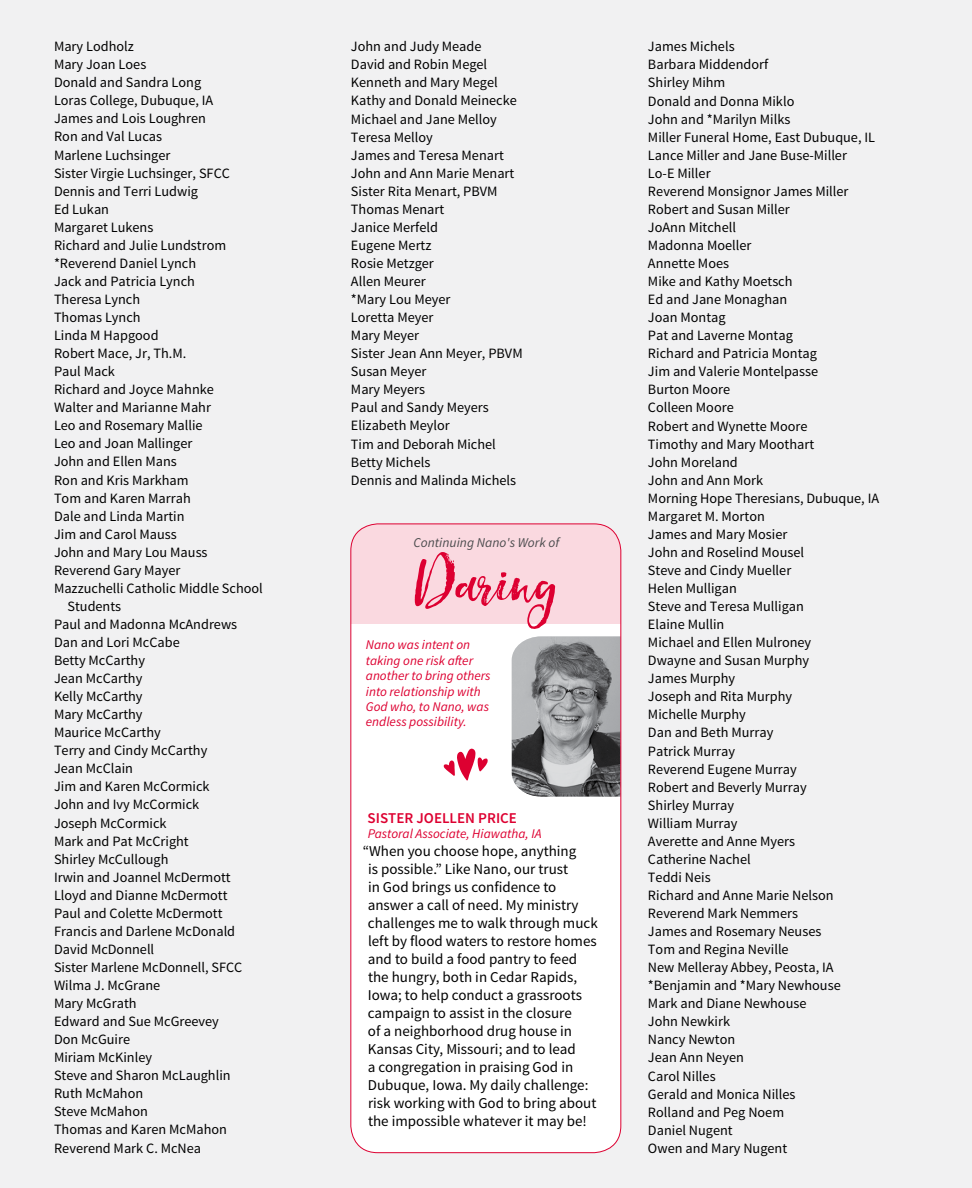
<style>
.page{position:relative;width:972px;height:1188px;background:#f1f1f2}
.page>*{position:absolute;margin:0;border:0;box-sizing:border-box;transform-origin:0 0}
.t1{font:84px "Hello Sunshine";color:#dd0031}
.t2{font:15px/18px "Source Sans Pro";color:#000}
.t3{font:600 15px "Source Sans Pro";color:#dd0031}
.t4{font:14.25px/18px "Source Sans Pro";color:#000}
.t5{font:italic 13.5px "Source Sans Pro";color:#4d4d4f}
.t6{font:italic 13.35px/15.3px "Source Sans Pro";color:#dd0031}
</style>
<div class="page">
<div style="left:351px;top:524px;width:270px;height:629px;background:#fff;border-radius:27px"></div>
<div style="left:351px;top:524px;width:270px;height:100px;background:#fad9e0"></div>
<img style="left:512px;top:636px;width:107px;height:161px">
<svg style="left:444px;top:749px;width:44px;height:32px"></svg>
<p class="t4" style="left:54px;top:38px;width:81px">Mary Lodholz</p>
<p class="t4" style="left:54px;top:56px;width:94px">Mary Joan Loes</p>
<p class="t4" style="left:54px;top:74px;width:149px">Donald and Sandra Long</p>
<p class="t4" style="left:54px;top:92px;width:161px">Loras College, Dubuque, IA</p>
<p class="t4" style="left:54px;top:110px;width:153px">James and Lois Loughren</p>
<p class="t4" style="left:54px;top:128px;width:110px">Ron and Val Lucas</p>
<p class="t4" style="left:54px;top:146px;width:118px">Marlene Luchsinger</p>
<p class="t4" style="left:54px;top:164px;width:177px">Sister Virgie Luchsinger, SFCC</p>
<p class="t4" style="left:54px;top:182px;width:146px">Dennis and Terri Ludwig</p>
<p class="t4" style="left:54px;top:200px;width:57px">Ed Lukan</p>
<p class="t4" style="left:54px;top:218px;width:101px">Margaret Lukens</p>
<p class="t4" style="left:54px;top:236px;width:174px">Richard and Julie Lundstrom</p>
<p class="t4" style="left:54px;top:254px;width:144px">*Reverend Daniel Lynch</p>
<p class="t4" style="left:54px;top:272px;width:143px">Jack and Patricia Lynch</p>
<p class="t4" style="left:54px;top:290px;width:88px">Theresa Lynch</p>
<p class="t4" style="left:54px;top:309px;width:88px">Thomas Lynch</p>
<p class="t4" style="left:54px;top:327px;width:106px">Linda M Hapgood</p>
<p class="t4" style="left:54px;top:345px;width:134px">Robert Mace, Jr, Th.M.</p>
<p class="t4" style="left:54px;top:363px;width:62px">Paul Mack</p>
<p class="t4" style="left:54px;top:381px;width:161px">Richard and Joyce Mahnke</p>
<p class="t4" style="left:54px;top:399px;width:159px">Walter and Marianne Mahr</p>
<p class="t4" style="left:54px;top:417px;width:150px">Leo and Rosemary Mallie</p>
<p class="t4" style="left:54px;top:435px;width:140px">Leo and Joan Mallinger</p>
<p class="t4" style="left:54px;top:453px;width:124px">John and Ellen Mans</p>
<p class="t4" style="left:54px;top:471px;width:136px">Ron and Kris Markham</p>
<p class="t4" style="left:54px;top:489px;width:138px">Tom and Karen Marrah</p>
<p class="t4" style="left:54px;top:507px;width:132px">Dale and Linda Martin</p>
<p class="t4" style="left:54px;top:525px;width:124px">Jim and Carol Mauss</p>
<p class="t4" style="left:54px;top:543px;width:155px">John and Mary Lou Mauss</p>
<p class="t4" style="left:54px;top:561px;width:128px">Reverend Gary Mayer</p>
<p class="t4" style="left:54px;top:579px;width:210px">Mazzuchelli Catholic Middle School</p>
<p class="t4" style="left:67px;top:597px;width:55px">Students</p>
<p class="t4" style="left:54px;top:615px;width:185px">Paul and Madonna McAndrews</p>
<p class="t4" style="left:54px;top:634px;width:127px">Dan and Lori McCabe</p>
<p class="t4" style="left:54px;top:652px;width:93px">Betty McCarthy</p>
<p class="t4" style="left:54px;top:670px;width:90px">Jean McCarthy</p>
<p class="t4" style="left:54px;top:688px;width:90px">Kelly McCarthy</p>
<p class="t4" style="left:54px;top:706px;width:90px">Mary McCarthy</p>
<p class="t4" style="left:54px;top:724px;width:108px">Maurice McCarthy</p>
<p class="t4" style="left:54px;top:742px;width:155px">Terry and Cindy McCarthy</p>
<p class="t4" style="left:54px;top:760px;width:81px">Jean McClain</p>
<p class="t4" style="left:54px;top:778px;width:157px">Jim and Karen McCormick</p>
<p class="t4" style="left:54px;top:796px;width:147px">John and Ivy McCormick</p>
<p class="t4" style="left:54px;top:814px;width:114px">Joseph McCormick</p>
<p class="t4" style="left:54px;top:832px;width:136px">Mark and Pat McCright</p>
<p class="t4" style="left:54px;top:850px;width:116px">Shirley McCullough</p>
<p class="t4" style="left:54px;top:868px;width:178px">Irwin and Joannel McDermott</p>
<p class="t4" style="left:54px;top:886px;width:175px">Lloyd and Dianne McDermott</p>
<p class="t4" style="left:54px;top:904px;width:170px">Paul and Colette McDermott</p>
<p class="t4" style="left:54px;top:922px;width:183px">Francis and Darlene McDonald</p>
<p class="t4" style="left:54px;top:940px;width:102px">David McDonnell</p>
<p class="t4" style="left:54px;top:958px;width:190px">Sister Marlene McDonnell, SFCC</p>
<p class="t4" style="left:54px;top:977px;width:108px">Wilma J. McGrane</p>
<p class="t4" style="left:54px;top:995px;width:84px">Mary McGrath</p>
<p class="t4" style="left:54px;top:1013px;width:166px">Edward and Sue McGreevey</p>
<p class="t4" style="left:54px;top:1031px;width:78px">Don McGuire</p>
<p class="t4" style="left:54px;top:1049px;width:100px">Miriam McKinley</p>
<p class="t4" style="left:54px;top:1067px;width:178px">Steve and Sharon McLaughlin</p>
<p class="t4" style="left:54px;top:1085px;width:91px">Ruth McMahon</p>
<p class="t4" style="left:54px;top:1103px;width:95px">Steve McMahon</p>
<p class="t4" style="left:54px;top:1121px;width:174px">Thomas and Karen McMahon</p>
<p class="t4" style="left:54px;top:1139px;width:149px">Reverend Mark C. McNea</p>
<p class="t4" style="left:351px;top:38px;width:173px">John and Judy Meade<br>David and Robin Megel<br>Kenneth and Mary Megel<br>Kathy and Donald Meinecke<br>Michael and Jane Melloy<br>Teresa Melloy<br>James and Teresa Menart<br>John and Ann Marie Menart<br>Sister Rita Menart, PBVM<br>Thomas Menart<br>Janice Merfeld<br>Eugene Mertz<br>Rosie Metzger<br>Allen Meurer<br>*Mary Lou Meyer<br>Loretta Meyer<br>Mary Meyer<br>Sister Jean Ann Meyer, PBVM<br>Susan Meyer<br>Mary Meyers<br>Paul and Sandy Meyers<br>Elizabeth Meylor<br>Tim and Deborah Michel<br>Betty Michels<br>Dennis and Malinda Michels</p>
<p class="t4" style="left:648px;top:38px;width:233px">James Michels<br>Barbara Middendorf<br>Shirley Mihm<br>Donald and Donna Miklo<br>John and *Marilyn Milks<br>Miller Funeral Home, East Dubuque, IL<br>Lance Miller and Jane Buse-Miller<br>Lo-E Miller<br>Reverend Monsignor James Miller<br>Robert and Susan Miller<br>JoAnn Mitchell<br>Madonna Moeller<br>Annette Moes<br>Mike and Kathy Moetsch<br>Ed and Jane Monaghan<br>Joan Montag<br>Pat and Laverne Montag<br>Richard and Patricia Montag<br>Jim and Valerie Montelpasse<br>Burton Moore<br>Colleen Moore<br>Robert and Wynette Moore<br>Timothy and Mary Moothart<br>John Moreland<br>John and Ann Mork<br>Morning Hope Theresians, Dubuque, IA<br>Margaret M. Morton<br>James and Mary Mosier<br>John and Roselind Mousel<br>Steve and Cindy Mueller<br>Helen Mulligan<br>Steve and Teresa Mulligan<br>Elaine Mullin<br>Michael and Ellen Mulroney<br>Dwayne and Susan Murphy<br>James Murphy<br>Joseph and Rita Murphy<br>Michelle Murphy<br>Dan and Beth Murray<br>Patrick Murray<br>Reverend Eugene Murray<br>Robert and Beverly Murray<br>Shirley Murray<br>William Murray<br>Averette and Anne Myers<br>Catherine Nachel<br>Teddi Neis<br>Richard and Anne Marie Nelson<br>Reverend Mark Nemmers<br>James and Rosemary Neuses<br>Tom and Regina Neville<br>New Melleray Abbey, Peosta, IA *Benjamin and *Mary Newhouse<br>Mark and Diane Newhouse<br>John Newkirk<br>Nancy Newton<br>Jean Ann Neyen<br>Carol Nilles<br>Gerald and Monica Nilles<br>Rolland and Peg Noem<br>Daniel Nugent<br>Owen and Mary Nugent</p>
<p class="t5" style="left:413px;top:535px;width:147px">Continuing Nano's Work of</p>
<h1 class="t1" style="left:414px;top:535px;width:146px">Daring</h1>
<p class="t6" style="left:366px;top:637px;width:126px">Nano was intent on taking one risk after another to bring others into relationship with<br>God who, to Nano, was endless possibility.</p>
<p class="t3" style="left:368px;top:808px;width:30px">SISTER</p>
<p class="t3" style="left:417px;top:808px;width:17px">JOELLEN</p>
<p class="t3" style="left:478px;top:808px;width:9px">PRICE</p>
<p class="t6" style="left:368px;top:826px;width:175px">Pastoral Associate, Hiawatha, IA</p>
<p class="t2" style="left:368px;top:843px;width:232px;text-indent:-5px">“When you choose hope, anything<br>is possible.” Like Nano, our trust<br>in God brings us confidence to answer a call of need. My ministry challenges me to walk through muck left by flood waters to restore homes and to build a food pantry to feed the hungry, both in Cedar Rapids, Iowa; to help conduct a grassroots campaign to assist in the closure<br>of a neighborhood drug house in Kansas City, Missouri; and to lead<br>a congregation in praising God in Dubuque, Iowa. My daily challenge: risk working with God to bring about the impossible whatever it may be!</p>
</div>
